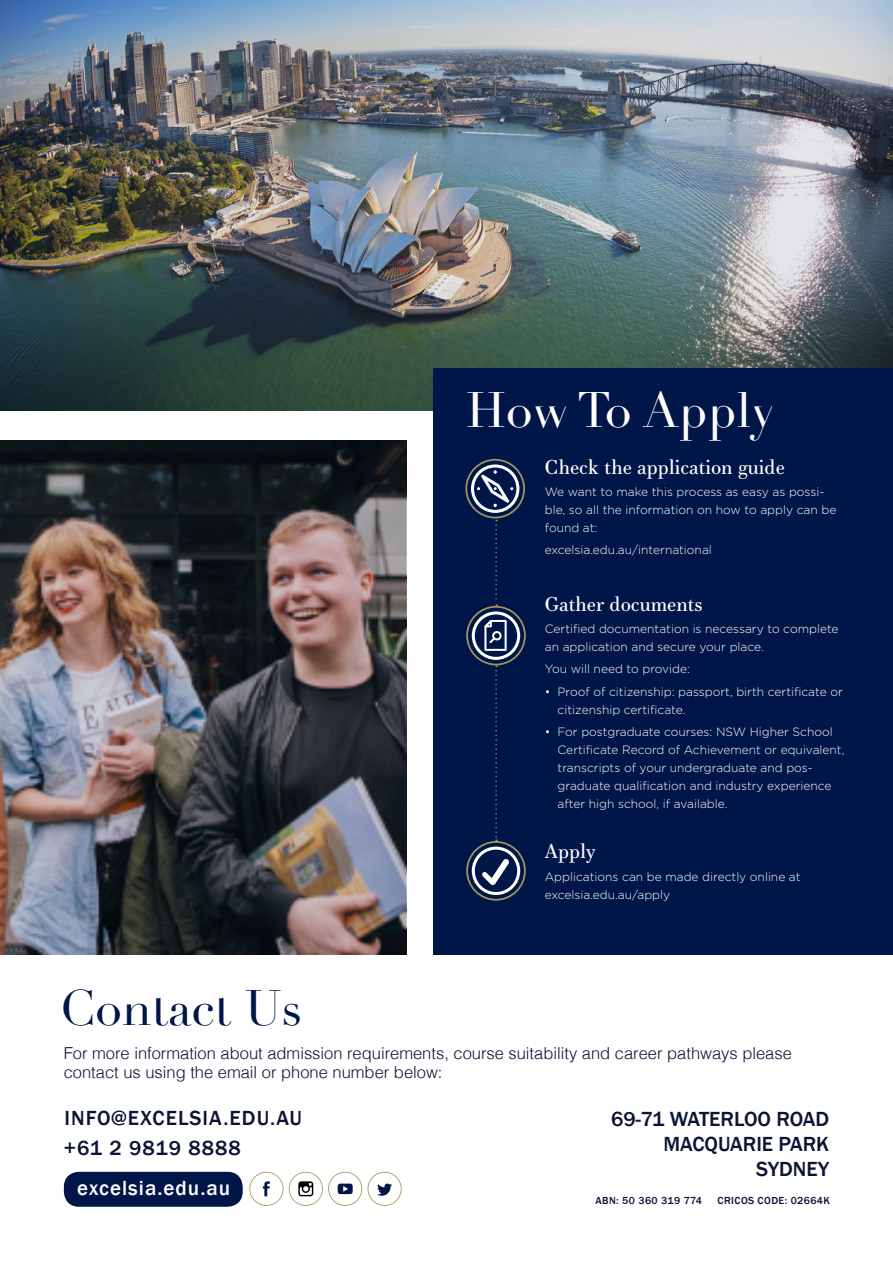
<style>
.page{position:relative;width:893px;height:1263px;background:#fff}
.page>*{position:absolute;margin:0;border:0;box-sizing:border-box;transform-origin:0 0}
.t1{font:48.75px "Didot";color:#fff}
.t2{font:48.75px "Didot";color:#001648}
.t3{font:500 21px/25.2px "Franklin Gothic";color:#0c1334;text-align:right}
.t4{font:500 21px "Franklin Gothic";letter-spacing:.05em;color:#0c1334}
.t5{font:500 21px "Franklin Gothic";letter-spacing:.05em;color:#fff}
.t6{font:19.5px "Essonnes Text";color:#fff}
.t7{font:300 16.5px/19.8px "Helvetica";color:#0c1334}
.t8{font:300 12px/18px "Gotham";color:#fff}
.t9{font:500 10.5px "Franklin Gothic";letter-spacing:.04em;color:#0c1334}
</style>
<div class="page">
<img style="left:0;top:0;width:893px;height:410px">
<div style="left:433px;top:369px;width:460px;height:586px;background:#001648"></div>
<svg style="left:465px;top:459px;width:61px;height:442px"></svg>
<div style="left:64px;top:1172px;width:179px;height:35px;background:#001648;border-radius:15px"></div>
<svg style="left:249px;top:1172px;width:34px;height:34px"></svg>
<svg style="left:368px;top:1172px;width:34px;height:34px"></svg>
<svg style="left:289px;top:1172px;width:73px;height:34px"></svg>
<img style="left:0;top:440px;width:406px;height:515px">
<h1 class="t1" style="left:466px;top:380px;width:310px">How To Apply</h1>
<h3 class="t6" style="left:545px;top:453px;width:242px">Check the application guide</h3>
<p class="t8" style="left:545px;top:482px;width:293px">We want to make this process as easy as possi&shy;ble, so all the information on how to apply can be found at:</p>
<p class="t8" style="left:545px;top:541px;width:169px">excelsia.edu.au/international</p>
<h1 class="t2" style="left:60px;top:978px;width:244px">Contact Us</h1>
<h3 class="t6" style="left:545px;top:590px;width:159px">Gather documents</h3>
<p class="t8" style="left:545px;top:619px;width:295px">Certified documentation is necessary to complete an application and secure your place.</p>
<p class="t8" style="left:545px;top:660px;width:147px">You will need to provide:</p>
<p class="t8" style="left:558px;top:682px;width:287px;text-indent:-13px">• Proof of citizenship: passport, birth certificate or citizenship certificate.</p>
<p class="t8" style="left:558px;top:722px;width:288px;text-indent:-13px">• For postgraduate courses: NSW Higher School Certificate Record of Achievement or equivalent, transcripts of your undergraduate and pos&shy;graduate qualification and industry experience after high school, if available.</p>
<h3 class="t6" style="left:545px;top:837px;width:52px">Apply</h3>
<p class="t8" style="left:545px;top:867px;width:257px">Applications can be made directly online at excelsia.edu.au/apply</p>
<h3 class="t7" style="left:64px;top:1041px;width:730px">For more information about admission requirements, course suitability and career pathways please contact us using the email or phone number below:</h3>
<h2 class="t4" style="left:64px;top:1105px;width:239px">INFO@EXCELSIA.EDU.AU</h2>
<h2 class="t4" style="left:64px;top:1135px;width:179px">+61 2 9819 8888</h2>
<h2 class="t5" style="left:77px;top:1175px;width:154px">excelsia.edu.au</h2>
<h2 class="t3" style="left:611px;top:1106px;width:219px">69-71 WATERLOO ROAD<br>MACQUARIE PARK<br>SYDNEY</h2>
<p class="t9" style="left:595px;top:1194px;width:108px">ABN: 50 360 319 774</p>
<p class="t9" style="left:718px;top:1194px;width:114px">CRICOS CODE: 02664K</p>
</div>
